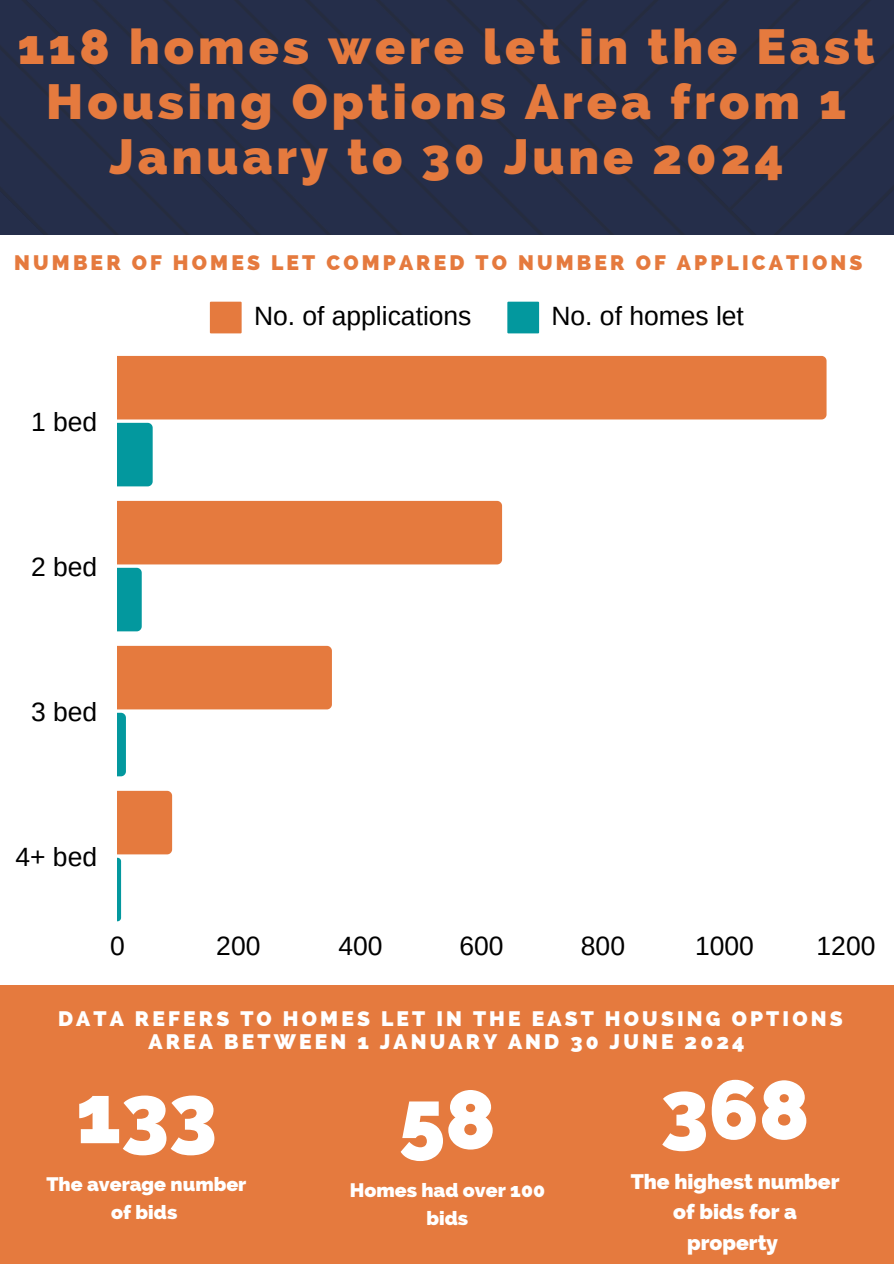
<style>
.page{position:relative;width:894px;height:1264px;background:#fff}
.page>*{position:absolute;margin:0;border:0;box-sizing:border-box;transform-origin:0 0}
.t1{font:800 82.65px "Raleway";color:#fff}
.t2{font:800 49.5px/55.2px "Raleway";letter-spacing:.08em;color:#e57a3e;text-align:center}
.t3{font:26.4px "Arimo";color:#000}
.t4{font:800 21px/23.7px "Raleway";letter-spacing:.15em;color:#fff;text-align:center}
.t5{font:800 21px "Raleway";letter-spacing:.15em;color:#e57a3e}
.t6{font:800 21px/30.5px "Raleway";color:#fff;text-align:center}
.t7{font:800 19.5px/28.2px "Raleway";color:#fff;text-align:center}
</style>
<div class="page">
<div style="left:0;top:0;width:893px;height:235px;background:#252e4a"></div>
<div style="left:0;top:985px;width:893px;height:278px;background:#e57a3e"></div>
<svg style="left:210px;top:302px;width:31px;height:31px"></svg>
<svg style="left:507px;top:302px;width:32px;height:31px"></svg>
<svg style="left:117px;top:356px;width:709px;height:130px"></svg>
<svg style="left:117px;top:501px;width:385px;height:130px"></svg>
<svg style="left:117px;top:646px;width:215px;height:130px"></svg>
<svg style="left:117px;top:790px;width:55px;height:131px"></svg>
<h2 class="t2" style="left:18px;top:19px;width:858px">118 homes were let in the East<br>Housing Options Area from 1<br>January to 30 June 2024</h2>
<h1 class="t5" style="left:14px;top:250px;width:849px">NUMBER OF HOMES LET COMPARED TO NUMBER OF APPLICATIONS</h1>
<p class="t3" style="left:31px;top:407px;width:68px">1 bed</p>
<p class="t3" style="left:31px;top:552px;width:68px">2 bed</p>
<p class="t3" style="left:31px;top:696px;width:68px">3 bed</p>
<p class="t3" style="left:254px;top:301px;width:219px">No. of applications</p>
<p class="t3" style="left:551px;top:301px;width:194px">No. of homes let</p>
<p class="t3" style="left:15px;top:841px;width:83px">4+ bed</p>
<p class="t3" style="left:110px;top:930px;width:16px">0</p>
<p class="t3" style="left:216px;top:930px;width:46px">200</p>
<p class="t3" style="left:338px;top:930px;width:46px">400</p>
<p class="t3" style="left:459px;top:930px;width:46px">600</p>
<p class="t3" style="left:580px;top:930px;width:46px">800</p>
<p class="t3" style="left:695px;top:930px;width:60px">1000</p>
<p class="t3" style="left:816px;top:930px;width:60px">1200</p>
<p class="t4" style="left:58px;top:1006px;width:785px">DATA REFERS TO HOMES LET IN THE EAST HOUSING OPTIONS<br>AREA BETWEEN 1 JANUARY AND 30 JUNE 2024</p>
<p class="t1" style="left:399px;top:1070px;width:98px">58</p>
<p class="t7" style="left:350px;top:1175px;width:196px">Homes had over 100 bids</p>
<p class="t1" style="left:660px;top:1061px;width:150px">368</p>
<h3 class="t6" style="left:630px;top:1166px;width:210px">The highest number of bids for a property</h3>
<p class="t1" style="left:76px;top:1065px;width:143px">133</p>
<h3 class="t7" style="left:46px;top:1170px;width:201px">The average number of bids</h3>
</div>
